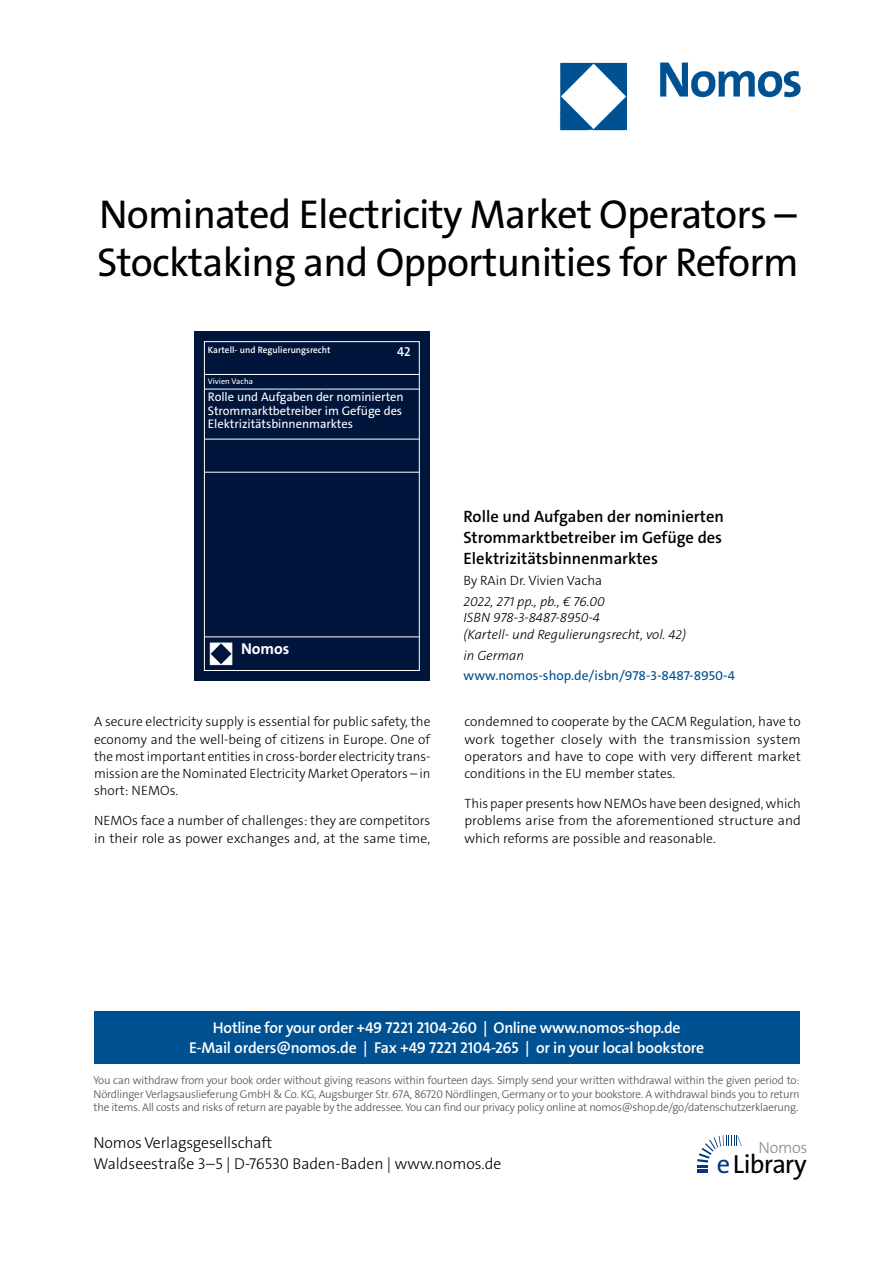
<style>
.page{position:relative;width:893px;height:1263px;background:#fff}
.page>*{position:absolute;margin:0;border:0;box-sizing:border-box;transform-origin:0 0}
.t1{font:40.5px/48px "The Sans Os F";letter-spacing:-.02em;color:#000}
.t2{font:26.4px "The Sans Os F";letter-spacing:-.03em;color:#000}
.t3{font:600 16.5px/21px "The Sans C5";color:#000;text-align:justify}
.t4{font:300 16.2px "The Sans Os F";letter-spacing:-.02em;color:#87888a}
.t5{font:600 15.75px/21px "The Sans Os F";letter-spacing:-.02em;color:#fff;text-align:center}
.t6{font:300 15.75px/21px "The Sans Os F";color:#000}
.t7{font:700 15.75px "The Sans C5";color:#fff}
.t8{font:300 13.5px/17.2px "The Sans C5";color:#000;text-align:justify}
.t9{font:italic 300 13.5px/16.5px "The Sans C5";color:#000}
.t10{font:13.5px "The Sans C5";color:#005192}
.t11{font:600 13.05px "The Sans C5";color:#fff}
.t12{font:12.45px/13.5px "The Sans C5";letter-spacing:-.005em;color:#fff;text-align:justify}
.t13{font:300 11.25px/13.5px "The Sans Os F";letter-spacing:-.02em;color:#4b4b4d;text-align:justify}
.t14{font:600 9.3px "The Sans C5";color:#fff}
.t15{font:8.1px "The Sans C5";color:#fff}
.s1{color:#003882}
</style>
<div class="page">
<div style="left:94px;top:1011px;width:705px;height:52px;background:#005192"></div>
<svg style="left:697px;top:1135px;width:45px;height:38px"></svg>
<img style="left:559px;top:62px;width:242px;height:69px">
<div style="left:194px;top:331px;width:236px;height:349px;background:#00153b"></div>
<div style="left:204px;top:341px;width:216px;height:330px;border:1px solid #fff"></div>
<hr style="left:204px;top:374px;width:216px;height:1px;background:#fff">
<hr style="left:204px;top:389px;width:216px;height:1px;background:#fff">
<hr style="left:204px;top:439px;width:216px;height:1px;background:#fff">
<hr style="left:204px;top:472px;width:216px;height:1px;background:#fff">
<hr style="left:204px;top:637px;width:216px;height:1px;background:#fff">
<svg style="left:210px;top:643px;width:22px;height:22px"></svg>
<svg style="left:211px;top:643px;width:20px;height:21px"></svg>
<h1 class="t1" style="left:97px;top:194px;width:703px">Nominated Electricity Market Operators –<br>Stocktaking and Opportunities for Reform</h1>
<p class="t14" style="left:208px;top:344px;width:124px">Kartell- und Regulierungsrecht</p>
<p class="t11" style="left:397px;top:343px;width:15px">42</p>
<p class="t15" style="left:208px;top:376px;width:47px">Vivien Vacha</p>
<p class="t12" style="left:208px;top:390px;width:197px">Rolle und Aufgaben der nominierten Strommarktbetreiber im Gefüge des Elektrizitätsbinnenmarktes</p>
<p class="t7" style="left:241px;top:638px;width:50px">Nomos</p>
<p class="t8" style="left:94px;top:713px;width:338px">A secure electricity supply is essential for public safety, the economy and the well-being of citizens in Europe. One of the most important entities in cross-border electricity trans&shy;mission are the Nominated Electricity Market Operators – in short: NEMOs.</p>
<p class="t8" style="left:94px;top:812px;width:338px">NEMOs face a number of challenges: they are competitors in their role as power exchanges and, at the same time,</p>
<p class="t3" style="left:463px;top:506px;width:262px">Rolle und Aufgaben der nominierten Strommarktbetreiber im Gefüge des Elektrizitätsbinnenmarktes</p>
<p class="t8" style="left:463px;top:572px;width:140px">By RAin Dr. Vivien Vacha</p>
<p class="t9" style="left:463px;top:593px;width:224px">2022, 271 pp., pb., € 76.00<br>ISBN 978-3-8487-8950-4<br>(Kartell- und Regulierungsrecht, vol. 42)</p>
<p class="t9" style="left:463px;top:647px;width:62px">in German</p>
<p class="t10" style="left:463px;top:667px;width:273px">www.nomos-shop.de/isbn/978-3-8487-8950-4</p>
<p class="t8" style="left:464px;top:713px;width:338px">condemned to cooperate by the CACM Regulation, have to work together closely with the transmission system operators and have to cope with very different market conditions in the EU member states.</p>
<p class="t8" style="left:464px;top:795px;width:338px">This paper presents how NEMOs have been designed, which problems arise from the aforementioned structure and which reforms are possible and reasonable.</p>
<p class="t5" style="left:189px;top:1017px;width:517px">Hotline for your order +49 7221 2104-260 | Online www.nomos-shop.de<br>E-Mail orders@nomos.de | Fax +49 7221 2104-265 | or in your local bookstore</p>
<p class="t13" style="left:94px;top:1074px;width:708px">You can withdraw from your book order without giving reasons within fourteen days. Simply send your written withdrawal within the given period to:<br>Nördlinger Verlagsauslieferung GmbH &amp; Co. KG, Augsburger Str. 67A, 86720 Nördlingen, Germany or to your bookstore. A withdrawal binds you to return the items. All costs and risks of return are payable by the addressee. You can find our privacy policy online at nomos@shop.de/go/datenschutzerklaerung.</p>
<p class="t6" style="left:94px;top:1133px;width:409px">Nomos Verlagsgesellschaft<br>Waldseestraße 3–5 | D-76530 Baden-Baden | www.nomos.de</p>
<p class="t4" style="left:758px;top:1137px;width:51px">Nomos</p>
<h2 class="t2" style="left:717px;top:1153px;width:91px"><span class="s1">e</span>Library</h2>
</div>
